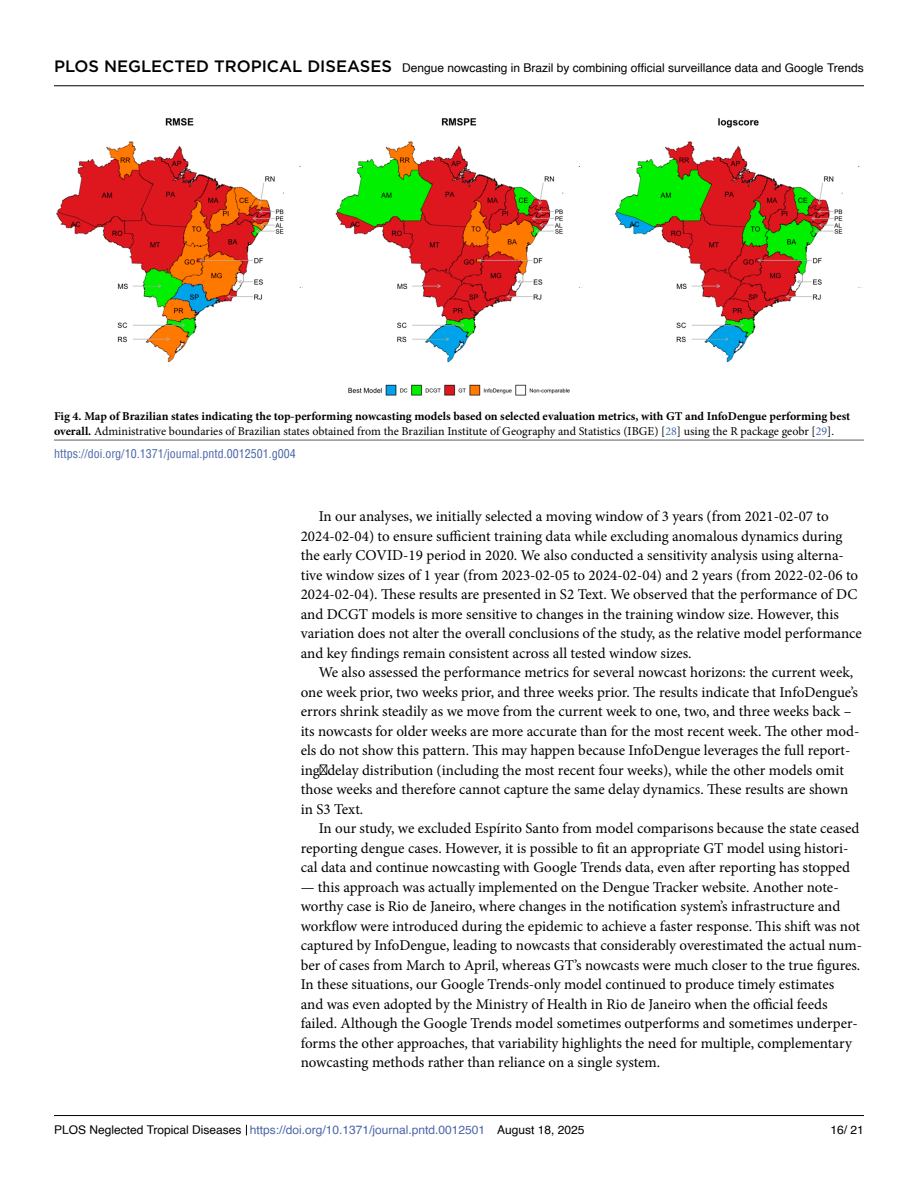
<style>
.page{position:relative;width:918px;height:1188px;background:#fff}
.page>*{position:absolute;margin:0;border:0;box-sizing:border-box;transform-origin:0 0}
.t1{font:15px/19.5px "Minion Pro";color:#000}
.t2{font:700 12px/15px "Minion Pro";color:#000}
.t3{font:12px "Helvetica";color:#000}
.t4{font:12px "Helvetica";color:#4a66a8}
.t5{font:condensed 12px "Helvetica";color:#4a66a8}
.s1{font-family:"Gotham";font-weight:500;font-size:16.5px}
.s2{font-weight:400}
.s3{font-weight:400;color:#4a66a8}
.s4{color:#000}
</style>
<div class="page">
<hr style="left:54px;top:86px;width:810px;height:1px;background:#000">
<img style="left:56px;top:118px;width:806px;height:278px">
<hr style="left:54px;top:439px;width:810px;height:2px;background:#949496">
<hr style="left:54px;top:1115px;width:810px;height:1px;background:#000">
<p class="t3" style="left:54px;top:63px;width:811px"><span class="s1">PLOS NEGLECTED TROPICAL DISEASES</span> Dengue nowcasting in Brazil by combining official surveillance data and Google Trends</p>
<p class="t2" style="left:54px;top:410px;width:798px">Fig 4. Map of Brazilian states indicating the top-performing nowcasting models based on selected evaluation metrics, with GT and InfoDengue performing best overall. <span class="s2">Administrative boundaries of Brazilian states obtained from the Brazilian Institute of Geography and Statistics (IBGE) [</span><span class="s3">28</span><span class="s2">] using the R package geobr [</span><span class="s3">29</span><span class="s2">].</span></p>
<p class="t5" style="left:54px;top:449px;width:243px">https://doi.org/10.1371/journal.pntd.0012501.g004</p>
<p class="t1" style="left:301px;top:508px;width:563px;text-indent:18px">In our analyses, we initially selected a moving window of 3 years (from 2021-02-07 to 2024-02-04) to ensure sufficient training data while excluding anomalous dynamics during the early COVID-19 period in 2020. We also conducted a sensitivity analysis using alterna&shy;tive window sizes of 1 year (from 2023-02-05 to 2024-02-04) and 2 years (from 2022-02-06 to 2024-02-04). These results are presented in S2 Text. We observed that the performance of DC and DCGT models is more sensitive to changes in the training window size. However, this variation does not alter the overall conclusions of the study, as the relative model performance and key findings remain consistent across all tested window sizes.</p>
<p class="t1" style="left:301px;top:664px;width:560px;text-indent:18px">We also assessed the performance metrics for several nowcast horizons: the current week, one week prior, two weeks prior, and three weeks prior. The results indicate that InfoDengue’s errors shrink steadily as we move from the current week to one, two, and three weeks back – its nowcasts for older weeks are more accurate than for the most recent week. The other mod&shy;els do not show this pattern. This may happen because InfoDengue leverages the full report&shy;ingThdelay distribution (including the most recent four weeks), while the other models omit those weeks and therefore cannot capture the same delay dynamics. These results are shown in S3 Text.</p>
<p class="t1" style="left:301px;top:820px;width:560px;text-indent:18px">In our study, we excluded Espírito Santo from model comparisons because the state ceased reporting dengue cases. However, it is possible to fit an appropriate GT model using histori&shy;cal data and continue nowcasting with Google Trends data, even after reporting has stopped</p>
<p class="t1" style="left:301px;top:878px;width:563px">— this approach was actually implemented on the Dengue Tracker website. Another note&shy;worthy case is Rio de Janeiro, where changes in the notification system’s infrastructure and workflow were introduced during the epidemic to achieve a faster response. This shift was not captured by InfoDengue, leading to nowcasts that considerably overestimated the actual num&shy;ber of cases from March to April, whereas GT’s nowcasts were much closer to the true figures.<br>In these situations, our Google Trends-only model continued to produce timely estimates<br>and was even adopted by the Ministry of Health in Rio de Janeiro when the official feeds failed. Although the Google Trends model sometimes outperforms and sometimes underper&shy;forms the other approaches, that variability highlights the need for multiple, complementary nowcasting methods rather than reliance on a single system.</p>
<p class="t4" style="left:54px;top:1125px;width:532px"><span class="s4">PLOS Neglected Tropical Diseases</span> https://doi.org/10.1371/journal.pntd.0012501 <span class="s4">August 18, 2025</span></p>
<p class="t3" style="left:831px;top:1125px;width:35px">16/ 21</p>
</div>
